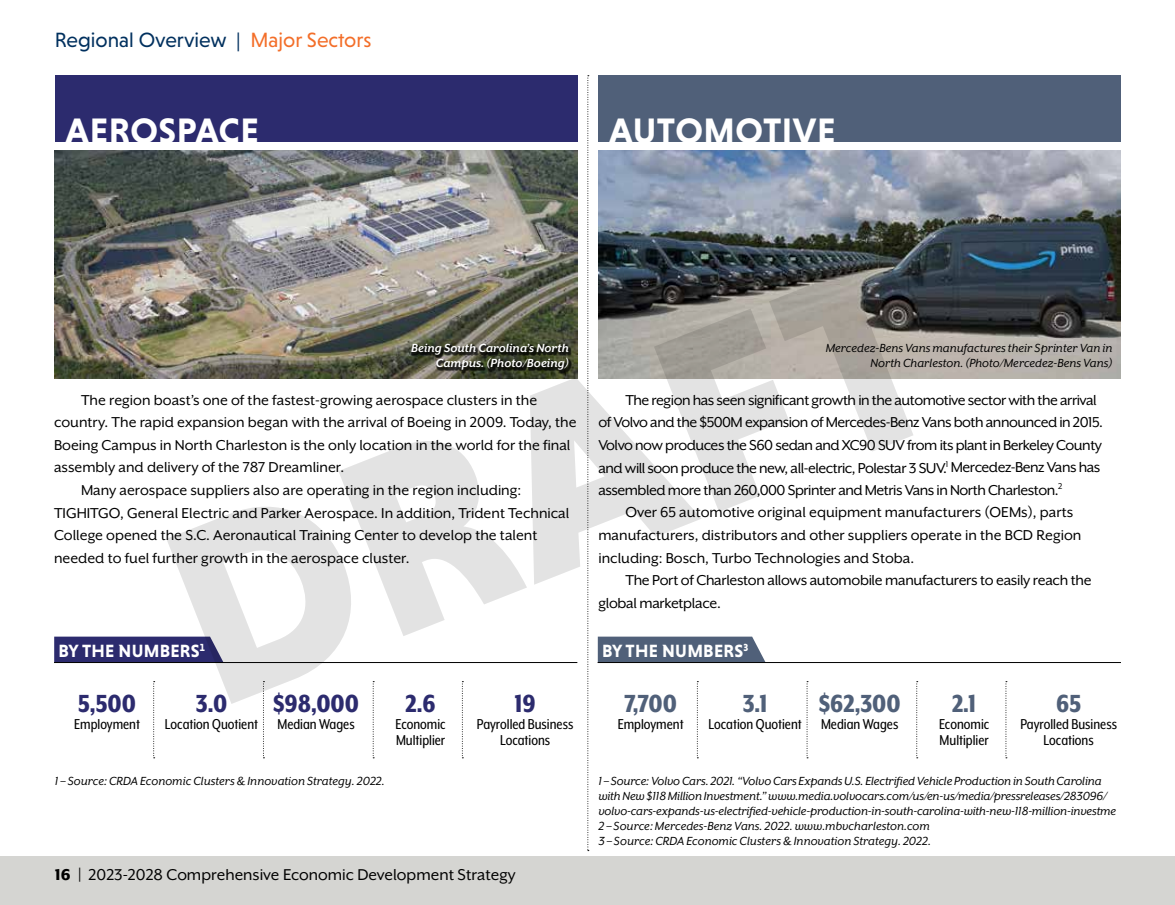
<style>
.page{position:relative;width:1175px;height:905px;background:#fff}
.page>*{position:absolute;margin:0;border:0;box-sizing:border-box;transform-origin:0 0}
.t1{font:900 261px "Niveau Grotesk";color:#000}
.t2{font:700 36px "Niveau Grotesk";letter-spacing:.015em;color:#fff}
.t3{font:800 28.5px "Mr Eaves XL Mod Nar OT";color:#2c2b6e}
.t4{font:800 28.5px "Mr Eaves XL Mod Nar OT";color:#506079}
.t5{font:21px "Niveau Grotesk";color:#00305e}
.t6{font:18px "Mr Eaves XL San OT";color:#000}
.t7{font:700 18px "Niveau Grotesk";letter-spacing:.015em;color:#fff}
.t8{font:16.5px "Mr Eaves XL San OT";color:#000}
.t9{font:16.5px "Mr Eaves XL San OT";letter-spacing:-.03em;color:#000}
.t10{font:16.5px/16.5px "Mr Eaves XL Mod Nar OT";color:#000}
.t11{font:16.5px "Mr Eaves XL San OT";letter-spacing:-.02em;color:#000}
.t12{font:italic 13.5px/15px "Mr Eaves XL San OT";letter-spacing:-.01em;color:#000}
.t13{font:italic 700 13.5px/15px "Mr Eaves XL San OT";color:#fff;text-align:right}
.t14{font:700 10.5px "Niveau Grotesk";color:#fff}
.s1{color:#f36e29}
.s2{font-weight:800}
</style>
<div class="page">
<div style="left:0;top:856px;width:1174px;height:48px;background:#d5d5d2"></div>
<div style="left:55px;top:75px;width:522px;height:67px;background:#2c2b6e"></div>
<div style="left:598px;top:75px;width:522px;height:67px;background:#506079"></div>
<img style="left:55px;top:150px;width:522px;height:228px">
<img style="left:598px;top:150px;width:522px;height:228px">
<svg style="left:587px;top:75px;width:2px;height:776px"></svg>
<div style="left:411px;top:343px;width:160px;height:30px;background:#000;opacity:.75"></div>
<svg style="left:54px;top:636px;width:169px;height:26px;background:#393876"></svg>
<hr style="left:54px;top:662px;width:523px;height:1px;background:#000">
<svg style="left:598px;top:636px;width:167px;height:26px;background:#5a6981"></svg>
<hr style="left:597px;top:662px;width:523px;height:1px;background:#000">
<svg style="left:153px;top:681px;width:2px;height:77px"></svg>
<svg style="left:697px;top:681px;width:1px;height:77px"></svg>
<svg style="left:263px;top:681px;width:1px;height:77px"></svg>
<svg style="left:806px;top:681px;width:2px;height:77px"></svg>
<svg style="left:373px;top:681px;width:1px;height:77px"></svg>
<svg style="left:916px;top:681px;width:1px;height:77px"></svg>
<svg style="left:462px;top:681px;width:1px;height:77px"></svg>
<svg style="left:1005px;top:681px;width:2px;height:77px"></svg>
<p class="t5" style="left:55px;top:28px;width:318px">Regional Overview | <span class="s1">Major Sectors</span></p>
<h2 class="t2" style="left:66px;top:110px;width:195px">AEROSPACE</h2>
<h2 class="t2" style="left:609px;top:110px;width:228px">AUTOMOTIVE</h2>
<h1 class="t1" style="left:128px;top:483px;width:799px;rotate:-21deg">DRAFT</h1>
<p class="t13" style="left:411px;top:341px;width:159px">Being South Carolina’s North<br>Campus. (Photo/Boeing)</p>
<p class="t12" style="left:826px;top:341px;width:288px;text-align:right">Mercedez-Bens Vans manufactures their Sprinter Van in<br>North Charleston. (Photo/Mercedez-Bens Vans)</p>
<p class="t8" style="left:81px;top:391px;width:458px">The region boast’s one of the fastest-growing aerospace clusters in the</p>
<p class="t8" style="left:54px;top:413px;width:524px">country. The rapid expansion began with the arrival of Boeing in 2009. Today, the</p>
<p class="t8" style="left:54px;top:436px;width:518px">Boeing Campus in North Charleston is the only location in the world for the final</p>
<p class="t8" style="left:54px;top:458px;width:292px">assembly and delivery of the 787 Dreamliner.</p>
<p class="t8" style="left:81px;top:481px;width:442px">Many aerospace suppliers also are operating in the region including:</p>
<p class="t8" style="left:54px;top:503px;width:517px">TIGHITGO, General Electric and Parker Aerospace. In addition, Trident Technical</p>
<p class="t8" style="left:54px;top:526px;width:485px">College opened the S.C. Aeronautical Training Center to develop the talent</p>
<p class="t8" style="left:54px;top:548px;width:357px">needed to fuel further growth in the aerospace cluster.</p>
<p class="t9" style="left:625px;top:391px;width:473px">The region has seen significant growth in the automotive sector with the arrival</p>
<p class="t9" style="left:598px;top:413px;width:506px">of Volvo and the $500M expansion of Mercedes-Benz Vans both announced in 2015.</p>
<p class="t9" style="left:598px;top:436px;width:505px">Volvo now produces the S60 sedan and XC90 SUV from its plant in Berkeley County</p>
<p class="t9" style="left:598px;top:458px;width:503px">and will soon produce the new, all-electric, Polestar 3 SUV.<sup>1</sup> Mercedez-Benz Vans has</p>
<p class="t9" style="left:598px;top:481px;width:465px">assembled more than 260,000 Sprinter and Metris Vans in North Charleston.<sup>2</sup></p>
<p class="t8" style="left:625px;top:503px;width:449px">Over 65 automotive original equipment manufacturers (OEMs), parts</p>
<p class="t8" style="left:598px;top:526px;width:484px">manufacturers, distributors and other suppliers operate in the BCD Region</p>
<p class="t8" style="left:598px;top:548px;width:317px">including: Bosch, Turbo Technologies and Stoba.</p>
<p class="t11" style="left:625px;top:571px;width:467px">The Port of Charleston allows automobile manufacturers to easily reach the</p>
<p class="t11" style="left:598px;top:593px;width:124px">global marketplace.</p>
<p class="t14" style="left:743px;top:641px;width:6px">3</p>
<p class="t7" style="left:58px;top:640px;width:148px">BY THE NUMBERS<sup>1</sup></p>
<p class="t7" style="left:602px;top:640px;width:143px">BY THE NUMBERS</p>
<h3 class="t3" style="left:273px;top:688px;width:87px">$98,000</h3>
<p class="t10" style="left:277px;top:715px;width:79px">Median Wages</p>
<h3 class="t4" style="left:818px;top:688px;width:83px">$62,300</h3>
<p class="t10" style="left:821px;top:715px;width:79px">Median Wages</p>
<h3 class="t3" style="left:78px;top:688px;width:59px">5,500</h3>
<p class="t10" style="left:74px;top:715px;width:67px">Employment</p>
<h3 class="t3" style="left:196px;top:688px;width:33px">3.0</h3>
<p class="t10" style="left:165px;top:715px;width:95px">Location Quotient</p>
<h3 class="t3" style="left:405px;top:688px;width:32px">2.6</h3>
<p class="t10" style="left:395px;top:715px;width:52px">Economic<br>Multiplier</p>
<h3 class="t3" style="left:514px;top:688px;width:23px">19</h3>
<p class="t10" style="left:477px;top:715px;width:98px;text-align:center">Payrolled Business<br>Locations</p>
<h3 class="t4" style="left:624px;top:688px;width:54px">7,700</h3>
<p class="t10" style="left:617px;top:715px;width:67px">Employment</p>
<h3 class="t4" style="left:742px;top:688px;width:26px">3.1</h3>
<p class="t10" style="left:708px;top:715px;width:95px">Location Quotient</p>
<h3 class="t4" style="left:952px;top:688px;width:26px">2.1</h3>
<p class="t10" style="left:939px;top:715px;width:52px">Economic<br>Multiplier</p>
<h3 class="t4" style="left:1056px;top:688px;width:26px">65</h3>
<p class="t10" style="left:1020px;top:715px;width:98px;text-align:center">Payrolled Business<br>Locations</p>
<p class="t12" style="left:55px;top:773px;width:331px">1 – Source: CRDA Economic Clusters &amp; Innovation Strategy. 2022.</p>
<p class="t12" style="left:598px;top:773px;width:519px">1 – Source: Volvo Cars. 2021. “Volvo Cars Expands U.S. Electrified Vehicle Production in South Carolina with New $118 Million Investment.” www.media.volvocars.com/us/en-us/media/pressreleases/283096/ volvo-cars-expands-us-electrified-vehicle-production-in-south-carolina-with-new-118-million-investme 2 – Source: Mercedes-Benz Vans. 2022. www.mbvcharleston.com<br>3 – Source: CRDA Economic Clusters &amp; Innovation Strategy. 2022.</p>
<p class="t6" style="left:55px;top:864px;width:462px"><span class="s2">16</span> | 2023-2028 Comprehensive Economic Development Strategy</p>
</div>
